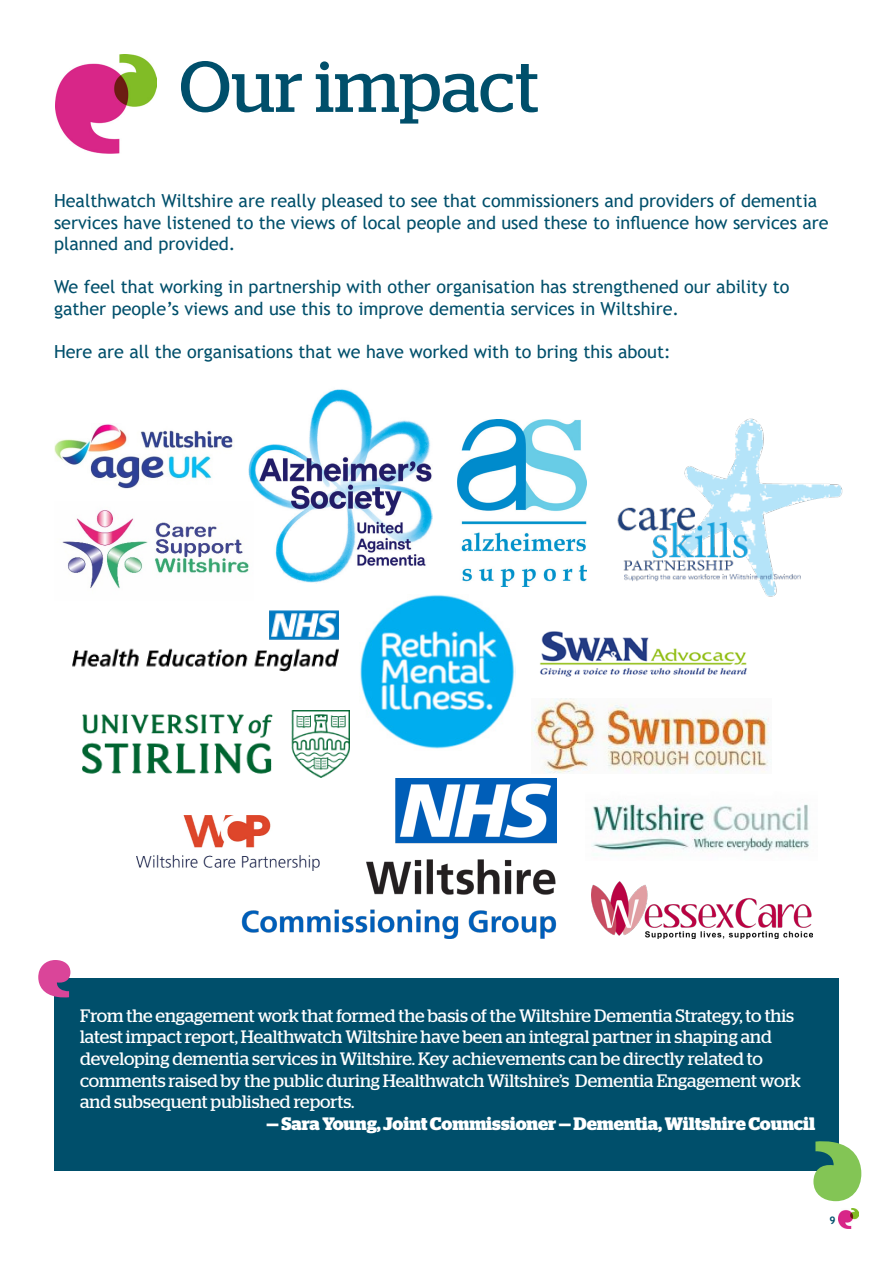
<style>
.page{position:relative;width:893px;height:1263px;background:#fff}
.page>*{position:absolute;margin:0;border:0;box-sizing:border-box;transform-origin:0 0}
.t1{font:72px "Stag";color:#004f6b}
.t2{font:18px/21.6px "Trebuchet MS";color:#004f6b}
.t3{font:18px/21.6px "Stag";color:#fff}
.t4{font:700 18px "Stag";color:#fff}
.t5{font:700 10.5px "Trebuchet MS";color:#004f6b}
</style>
<div class="page">
<img style="left:839px;top:1209px;width:20px;height:19px">
<img style="left:56px;top:55px;width:101px;height:99px">
<img style="left:54px;top:424px;width:179px;height:65px">
<img style="left:248px;top:389px;width:185px;height:195px">
<img style="left:457px;top:420px;width:130px;height:167px">
<img style="left:617px;top:418px;width:226px;height:179px">
<img style="left:62px;top:501px;width:192px;height:88px">
<img style="left:72px;top:611px;width:267px;height:60px">
<img style="left:360px;top:595px;width:156px;height:154px">
<img style="left:539px;top:631px;width:208px;height:46px">
<img style="left:532px;top:698px;width:238px;height:75px">
<img style="left:83px;top:710px;width:266px;height:67px">
<img style="left:136px;top:815px;width:102px;height:53px">
<img style="left:238px;top:778px;width:318px;height:161px">
<img style="left:592px;top:803px;width:218px;height:52px">
<img style="left:591px;top:881px;width:221px;height:58px">
<div style="left:54px;top:979px;width:785px;height:192px;background:#004f6b"></div>
<svg style="left:38px;top:960px;width:32px;height:37px"></svg>
<svg style="left:813px;top:1141px;width:49px;height:60px"></svg>
<p class="t1" style="left:179px;top:45px;width:361px">Our impact</p>
<p class="t2" style="left:54px;top:190px;width:776px">Healthwatch Wiltshire are really pleased to see that commissioners and providers of dementia services have listened to the views of local people and used these to influence how services are planned and provided.</p>
<p class="t2" style="left:54px;top:276px;width:737px">We feel that working in partnership with other organisation has strengthened our ability to gather people’s views and use this to improve dementia services in Wiltshire.</p>
<p class="t2" style="left:54px;top:341px;width:618px">Here are all the organisations that we have worked with to bring this about:</p>
<p class="t3" style="left:80px;top:1004px;width:722px">From the engagement work that formed the basis of the Wiltshire Dementia Strategy, to this latest impact report, Healthwatch Wiltshire have been an integral partner in shaping and developing dementia services in Wiltshire. Key achievements can be directly related to comments raised by the public during Healthwatch Wiltshire’s Dementia Engagement work and subsequent published reports.</p>
<p class="t4" style="left:267px;top:1113px;width:550px">— Sara Young, Joint Commissioner — Dementia, Wiltshire Council</p>
<p class="t5" style="left:829px;top:1214px;width:8px">9</p>
</div>
